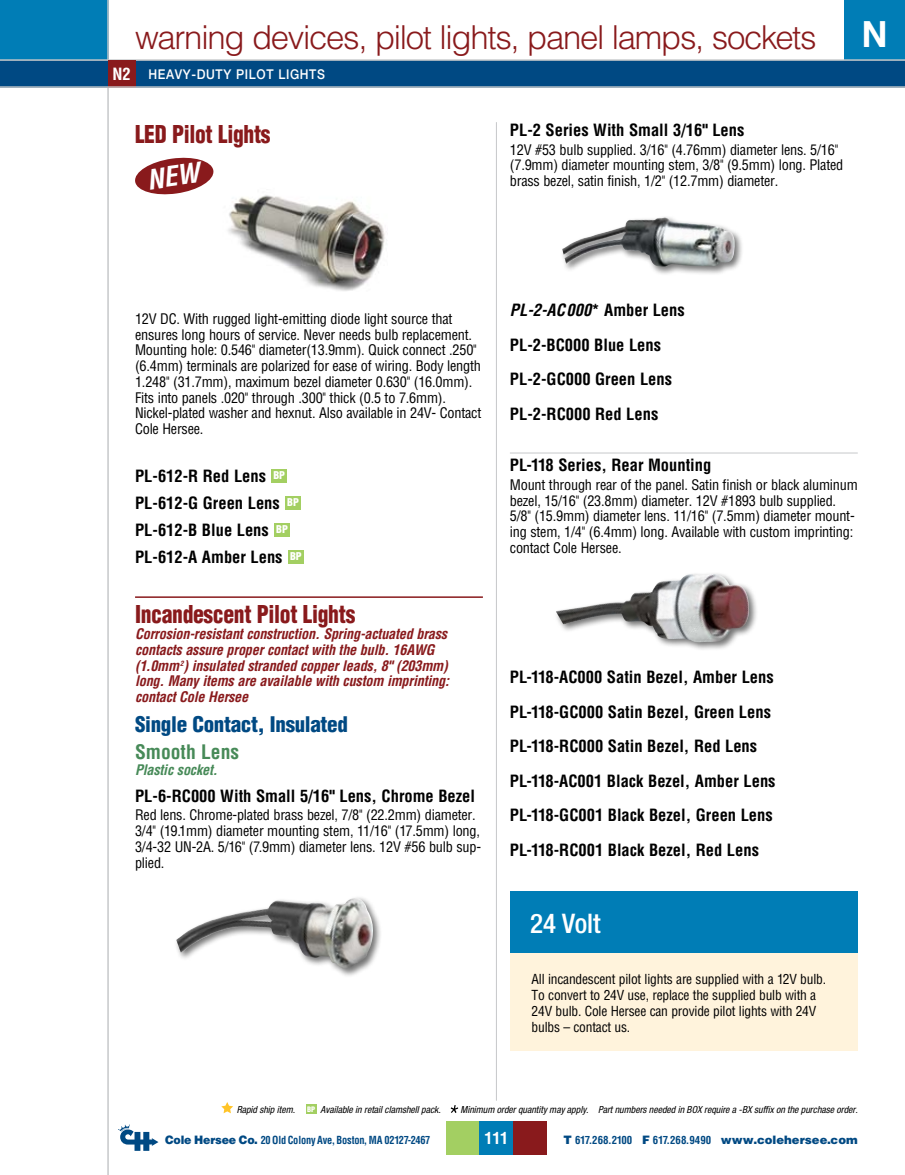
<style>
.page{position:relative;width:905px;height:1175px;background:#fff}
.page>*{position:absolute;margin:0;border:0;box-sizing:border-box;transform-origin:0 0}
.t1{font:700 36px "Helvetica";color:#fff}
.t2{font:300 33px "Helvetica";letter-spacing:-.04em;color:#891a1c}
.t3{font:500 condensed 27px "Helvetica Neue";color:#fff}
.t4{font:900 condensed 24px "Helvetica";letter-spacing:-.015em;color:#891a1c;scale:.9 1}
.t5{font:900 condensed 21px "Helvetica";letter-spacing:-.015em;color:#004983}
.t6{font:700 condensed 19.5px "Helvetica";color:#478a58}
.t7{font:700 condensed 16.5px/34.5px "Helvetica";color:#000}
.t8{font:700 condensed 16.5px "Helvetica";color:#fff}
.t9{font:700 condensed 16.2px "Helvetica";color:#fff}
.t10{font:condensed 14.25px/15.8px "Helvetica";letter-spacing:-.015em;color:#000}
.t11{font:italic 700 condensed 14.25px/15.8px "Helvetica";letter-spacing:-.015em;color:#891a1c}
.t12{font:italic 700 condensed 14.25px "Helvetica";letter-spacing:-.015em;color:#478a58}
.t13{font:condensed 13.5px/15.8px "Helvetica";letter-spacing:-.015em;color:#000}
.t14{font:500 13.5px "Helvetica Neue";letter-spacing:.05em;color:#fff;scale:.9 1}
.t15{font:700 condensed 10.8px "Helvetica";letter-spacing:-.015em;color:#004983;scale:.95 1}
.t16{font:700 condensed 10.8px "Helvetica";letter-spacing:-.015em;color:#004983}
.t17{font:italic condensed 9.75px "Helvetica Neue";color:#000}
.s1{font-style:italic}
.s2{font-family:"Helvetica";font-weight:900;font-style:normal;font-size:7.35px;color:#fff}
.s3{font-weight:900;font-stretch:normal;font-size:11.7px}
</style>
<div class="page">
<img style="left:556px;top:574px;width:193px;height:69px">
<img style="left:228px;top:195px;width:157px;height:96px">
<div style="left:0;top:0;width:108px;height:61px;background:#007db6"></div>
<div style="left:844px;top:0;width:60px;height:61px;background:#007db6"></div>
<div style="left:446px;top:1120px;width:33px;height:34px;background:#a3cf62"></div>
<div style="left:513px;top:1121px;width:34px;height:33px;background:#891a1c"></div>
<div style="left:479px;top:1121px;width:34px;height:33px;background:#007db6"></div>
<hr style="left:496px;top:122px;width:1px;height:978px;background:#c6c8ca">
<svg style="left:118px;top:1124px;width:40px;height:26px"></svg>
<hr style="left:107px;top:0;width:2px;height:1174px;background:#c6c8ca">
<img style="left:176px;top:898px;width:200px;height:71px">
<img style="left:562px;top:217px;width:173px;height:50px">
<div style="left:135px;top:61px;width:709px;height:27px;background:#004983"></div>
<div style="left:844px;top:61px;width:60px;height:27px;background:#004983"></div>
<div style="left:0;top:61px;width:108px;height:27px;background:#004983"></div>
<hr style="left:0;top:59px;width:904px;height:2px;background:#c6c8ca">
<div style="left:108px;top:61px;width:27px;height:27px;background:#891a1c"></div>
<hr style="left:135px;top:596px;width:348px;height:2px;background:#891a1c">
<div style="left:271px;top:468px;width:16px;height:14px;background:#a3cf62"></div>
<div style="left:285px;top:495px;width:16px;height:14px;background:#a3cf62"></div>
<div style="left:274px;top:522px;width:16px;height:14px;background:#a3cf62"></div>
<div style="left:288px;top:549px;width:15px;height:14px;background:#a3cf62"></div>
<hr style="left:510px;top:452px;width:347px;height:1px;background:#c6c8ca">
<svg style="left:221px;top:1102px;width:12px;height:11px"></svg>
<div style="left:306px;top:1104px;width:10px;height:9px;background:#a3cf62"></div>
<svg style="left:450px;top:1105px;width:8px;height:8px"></svg>
<div style="left:510px;top:952px;width:347px;height:99px;background:#fff3dc"></div>
<div style="left:510px;top:891px;width:347px;height:61px;background:#007db6"></div>
<hr style="left:0;top:86px;width:904px;height:2px;background:#c6c8ca">
<svg style="left:135px;top:157px;width:79px;height:38px"></svg>
<h2 class="t2" style="left:135px;top:16px;width:683px">warning devices, pilot lights, panel lamps, sockets</h2>
<p class="t14" style="left:148px;top:66px;width:197px">HEAVY-DUTY PILOT LIGHTS</p>
<p class="t8" style="left:112px;top:64px;width:20px">N2</p>
<h3 class="t4" style="left:135px;top:118px;width:152px">LED Pilot Lights</h3>
<p class="t7" style="left:510px;top:113px;width:236px">PL-2 Series With Small 3/16" Lens</p>
<p class="t10" style="left:510px;top:141px;width:335px">12V #53 bulb supplied. 3/16" (4.76mm) diameter lens. 5/16" (7.9mm) diameter mounting stem, 3/8" (9.5mm) long. Plated brass bezel, satin finish, 1/2" (12.7mm) diameter.</p>
<h1 class="t1" style="left:861px;top:6px;width:27px">N</h1>
<p class="t10" style="left:135px;top:311px;width:348px">12V DC. With rugged light-emitting diode light source that ensures long hours of service. Never needs bulb replacement.<br>Mounting hole: 0.546" diameter(13.9mm). Quick connect .250" (6.4mm) terminals are polarized for ease of wiring. Body length 1.248" (31.7mm), maximum bezel diameter 0.630" (16.0mm).<br>Fits into panels .020" through .300" thick (0.5 to 7.6mm).<br>Nickel-plated washer and hexnut. Also available in 24V- Contact Cole Hersee.</p>
<p class="t7" style="left:135px;top:463px;width:168px;line-height:27px">PL-612-R Red Lens <sup>BP<br></sup>PL-612-G Green Lens <sup>BP<br></sup>PL-612-B Blue Lens <sup>BP<br></sup>PL-612-A Amber Lens <sup>BP</sup></p>
<h3 class="t4" style="left:135px;top:599px;width:246px">Incandescent Pilot Lights</h3>
<p class="t11" style="left:135px;top:626px;width:315px">Corrosion-resistant construction. Spring-actuated brass contacts assure proper contact with the bulb. 16AWG (1.0mm<sup>2</sup>) insulated stranded copper leads, 8" (203mm) long. Many items are available with custom imprinting: contact Cole Hersee</p>
<h3 class="t5" style="left:135px;top:711px;width:214px">Single Contact, Insulated</h3>
<h3 class="t6" style="left:135px;top:740px;width:105px">Smooth Lens</h3>
<p class="t12" style="left:135px;top:761px;width:84px">Plastic socket.</p>
<p class="t7" style="left:135px;top:778px;width:341px">PL-6-RC000 With Small 5/16" Lens, Chrome Bezel</p>
<p class="t10" style="left:135px;top:807px;width:347px">Red lens. Chrome-plated brass bezel, 7/8" (22.2mm) diameter.<br>3/4" (19.1mm) diameter mounting stem, 11/16" (17.5mm) long, 3/4-32 UN-2A. 5/16" (7.9mm) diameter lens. 12V #56 bulb sup&shy;plied.</p>
<p class="t7" style="left:510px;top:293px;width:176px"><span class="s1">PL-2-AC000</span>* Amber Lens<br>PL-2-BC000 Blue Lens<br>PL-2-GC000 Green Lens<br>PL-2-RC000 Red Lens</p>
<p class="t7" style="left:510px;top:448px;width:203px">PL-118 Series, Rear Mounting</p>
<p class="t10" style="left:510px;top:477px;width:349px">Mount through rear of the panel. Satin finish or black aluminum bezel, 15/16" (23.8mm) diameter. 12V #1893 bulb supplied.<br>5/8" (15.9mm) diameter lens. 11/16" (7.5mm) diameter mount&shy;ing stem, 1/4" (6.4mm) long. Available with custom imprinting: contact Cole Hersee.</p>
<p class="t7" style="left:510px;top:660px;width:267px">PL-118-AC000 Satin Bezel, Amber Lens PL-118-GC000 Satin Bezel, Green Lens PL-118-RC000 Satin Bezel, Red Lens PL-118-AC001 Black Bezel, Amber Lens PL-118-GC001 Black Bezel, Green Lens PL-118-RC001 Black Bezel, Red Lens</p>
<h3 class="t3" style="left:530px;top:907px;width:72px">24 Volt</h3>
<p class="t13" style="left:531px;top:971px;width:296px">All incandescent pilot lights are supplied with a 12V bulb.<br>To convert to 24V use, replace the supplied bulb with a 24V bulb. Cole Hersee can provide pilot lights with 24V bulbs – contact us.</p>
<p class="t17" style="left:237px;top:1104px;width:206px">Rapid ship item. <span class="s2">BP</span> Available in retail clamshell pack.</p>
<p class="t17" style="left:460px;top:1104px;width:399px">Minimum order quantity may apply. Part numbers needed in BOX require a -BX suffix on the purchase order.</p>
<p class="t15" style="left:165px;top:1133px;width:281px"><span class="s3">Cole Hersee Co.</span> 20 Old Colony Ave, Boston, MA 02127-2467</p>
<p class="t9" style="left:484px;top:1127px;width:25px">111</p>
<p class="t16" style="left:563px;top:1133px;width:296px"><span class="s3">T</span> 617.268.2100 <span class="s3">F</span> 617.268.9490 <span class="s3">www.colehersee.com</span></p>
</div>
